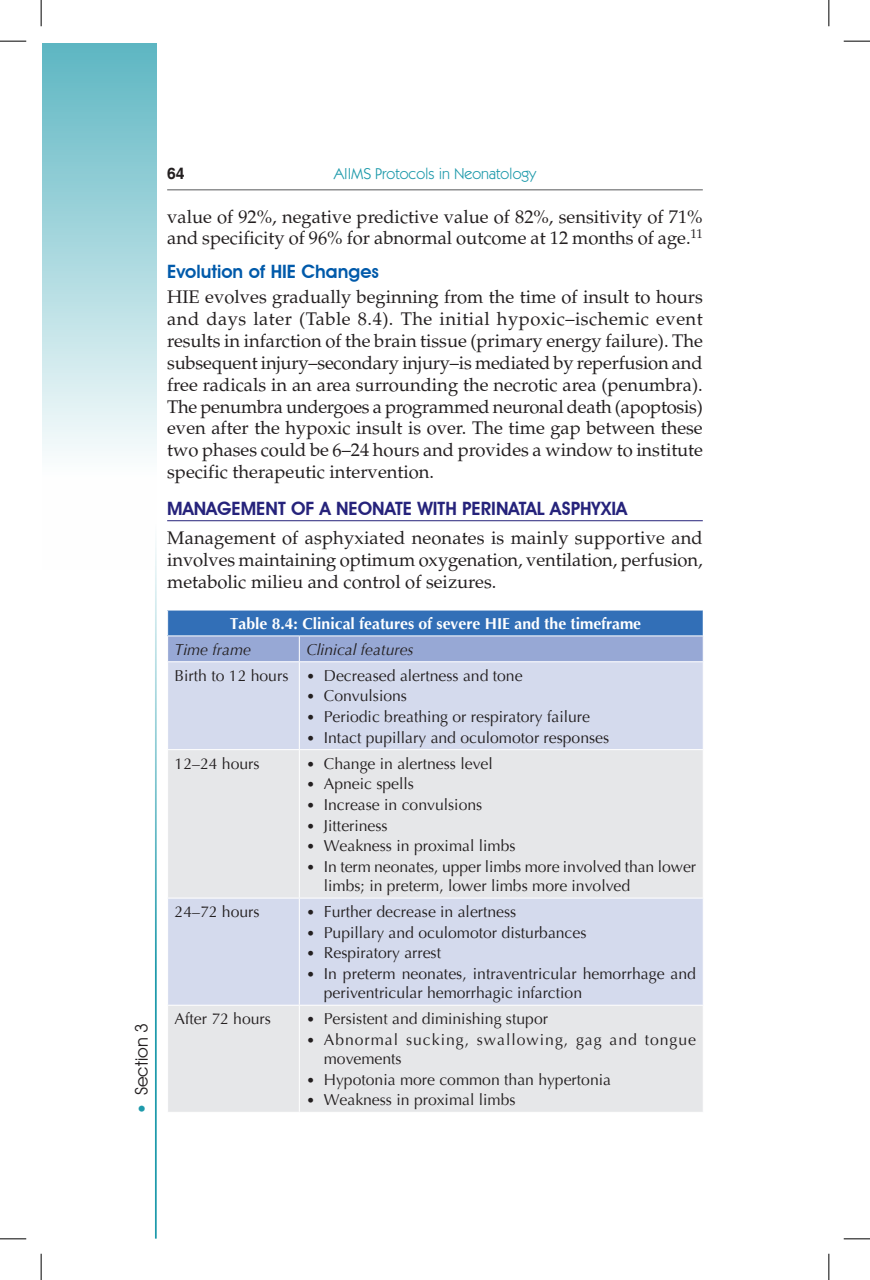
<style>
.page{position:relative;width:870px;height:1280px;background:#fff}
.page>*{position:absolute;margin:0;border:0;box-sizing:border-box;transform-origin:0 0}
.t1{font:18.38px/21.9px "Palatino";color:#231f20;text-align:justify}
.t2{font:600 18.38px "Avant Garde IT Cby BT";color:#26237b}
.t3{font:600 18.38px "Avant Garde IT Cby BT";color:#015aaa}
.t4{font:17.5px "Avant Garde IT Cby BT";color:#231f20}
.t5{font:15.75px/19.2px "Optima";color:#231f20}
.t6{font:700 15.75px "Optima";color:#fff}
.t7{font:15.75px/19.2px "Optima";letter-spacing:.065em;color:#231f20}
.t8{font:15.75px "Itc Kabel";color:#1e9aab}
.t9{font:italic 15.75px "Optima";color:#231f20}
.t10{font:700 15.75px "Helvetica";color:#231f20}
.s1{font-family:"Itc Kabel";font-weight:500;color:#1e9aab}
.s2{font-style:italic}
.s3{font-size:14px}
</style>
<div class="page">
<div style="left:42px;top:43px;width:115px;height:526px;background:linear-gradient(to bottom,#61b8c4,#fff)"></div>
<hr style="left:155px;top:523px;width:2px;height:715px;background:#1e9aab">
<hr style="left:167px;top:189px;width:536px;height:1px;background:#57585a">
<hr style="left:167px;top:520px;width:536px;height:1px;background:#26237b">
<div style="left:168px;top:662px;width:535px;height:87px;background:#d4daed"></div>
<svg style="left:168px;top:750px;width:535px;height:361px;background:#e0e3ea"></svg>
<svg style="left:167px;top:610px;width:537px;height:51px;background:#698fc8"></svg>
<hr style="left:299px;top:662px;width:1px;height:87px;background:#fff">
<hr style="left:299px;top:750px;width:1px;height:147px;background:#fff">
<hr style="left:167px;top:897px;width:132px;height:1px;background:#fff">
<hr style="left:299px;top:897px;width:405px;height:1px;background:#fff">
<hr style="left:299px;top:898px;width:1px;height:106px;background:#fff">
<hr style="left:167px;top:1004px;width:132px;height:1px;background:#fff">
<hr style="left:299px;top:1004px;width:405px;height:1px;background:#fff">
<hr style="left:299px;top:1005px;width:1px;height:106px;background:#fff">
<svg style="left:0;top:41px;width:26px;height:1px"></svg>
<svg style="left:844px;top:41px;width:26px;height:1px"></svg>
<svg style="left:0;top:1238px;width:26px;height:1px"></svg>
<svg style="left:844px;top:1238px;width:26px;height:1px"></svg>
<svg style="left:41px;top:0;width:1px;height:26px"></svg>
<svg style="left:41px;top:1253px;width:1px;height:26px"></svg>
<svg style="left:828px;top:0;width:1px;height:26px"></svg>
<svg style="left:828px;top:1253px;width:1px;height:26px"></svg>
<p class="t4" style="left:131px;top:1112px;width:91px;rotate:-90deg"><span class="s1">•</span> Section 3</p>
<p class="t10" style="left:167px;top:163px;width:19px">64</p>
<p class="t8" style="left:334px;top:165px;width:204px">AIIMS Protocols in Neonatology</p>
<p class="t1" style="left:167px;top:206px;width:537px">value of 92%, negative predictive value of 82%, sensitivity of 71% and specificity of 96% for abnormal outcome at 12 months of age.<sup>11</sup></p>
<p class="t3" style="left:167px;top:260px;width:213px">Evolution of HIE Changes</p>
<p class="t1" style="left:167px;top:286px;width:537px">HIE evolves gradually beginning from the time of insult to hours and days later (Table 8.4). The initial hypoxic–ischemic event results in infarction of the brain tissue (primary energy failure). The subsequent injury–secondary injury–is mediated by reperfusion and free radicals in an area surrounding the necrotic area (penumbra).<br>The penumbra undergoes a programmed neuronal death (apoptosis) even after the hypoxic insult is over. The time gap between these two phases could be 6–24 hours and provides a window to institute specific therapeutic intervention.</p>
<p class="t2" style="left:167px;top:497px;width:461px">MANAGEMENT OF A NEONATE WITH PERINATAL ASPHYXIA</p>
<p class="t1" style="left:167px;top:527px;width:537px">Management of asphyxiated neonates is mainly supportive and involves maintaining optimum oxygenation, ventilation, perfusion, metabolic milieu and control of seizures.</p>
<p class="t6" style="left:230px;top:613px;width:413px">Table 8.4: Clinical features of severe HIE and the timeframe</p>
<p class="t9" style="left:175px;top:639px;width:78px">Time frame</p>
<p class="t5" style="left:175px;top:636px;width:349px;line-height:25.9px;text-indent:132px"><span class="s2">Clinical features<br></span>Birth to 12 hours <span class="s3">•</span> Decreased alertness and tone</p>
<p class="t5" style="left:306px;top:686px;width:102px"><span class="s3">•</span> Convulsions</p>
<p class="t5" style="left:306px;top:707px;width:285px"><span class="s3">•</span> Periodic breathing or respiratory failure</p>
<p class="t5" style="left:306px;top:728px;width:304px"><span class="s3">•</span> Intact pupillary and oculomotor responses</p>
<p class="t5" style="left:175px;top:753px;width:86px">12–24 hours</p>
<p class="t5" style="left:306px;top:753px;width:188px"><span class="s3">•</span> Change in alertness level</p>
<p class="t5" style="left:306px;top:774px;width:109px"><span class="s3">•</span> Apneic spells</p>
<p class="t5" style="left:306px;top:795px;width:177px"><span class="s3">•</span> Increase in convulsions</p>
<p class="t5" style="left:306px;top:815px;width:83px"><span class="s3">•</span> Jitteriness</p>
<p class="t5" style="left:306px;top:836px;width:211px"><span class="s3">•</span> Weakness in proximal limbs</p>
<p class="t5" style="left:324px;top:857px;width:374px;text-indent:-18px"><span class="s3">•</span> In term neonates, upper limbs more involved than lower limbs; in preterm, lower limbs more involved</p>
<p class="t5" style="left:175px;top:902px;width:86px">24–72 hours</p>
<p class="t5" style="left:306px;top:902px;width:212px"><span class="s3">•</span> Further decrease in alertness</p>
<p class="t5" style="left:306px;top:922px;width:282px"><span class="s3">•</span> Pupillary and oculomotor disturbances</p>
<p class="t5" style="left:306px;top:943px;width:136px"><span class="s3">•</span> Respiratory arrest</p>
<p class="t5" style="left:324px;top:964px;width:374px;text-indent:-18px"><span class="s3">•</span> In preterm neonates, intraventricular hemorrhage and periventricular hemorrhagic infarction</p>
<p class="t5" style="left:175px;top:1009px;width:98px">After 72 hours</p>
<p class="t5" style="left:306px;top:1009px;width:243px"><span class="s3">•</span> Persistent and diminishing stupor</p>
<p class="t7" style="left:324px;top:1029px;width:374px;text-indent:-18px"><span class="s3">•</span> Abnormal sucking, swallowing, gag and tongue movements</p>
<p class="t5" style="left:306px;top:1069px;width:306px"><span class="s3">•</span> Hypotonia more common than hypertonia</p>
<p class="t5" style="left:306px;top:1090px;width:211px"><span class="s3">•</span> Weakness in proximal limbs</p>
</div>
